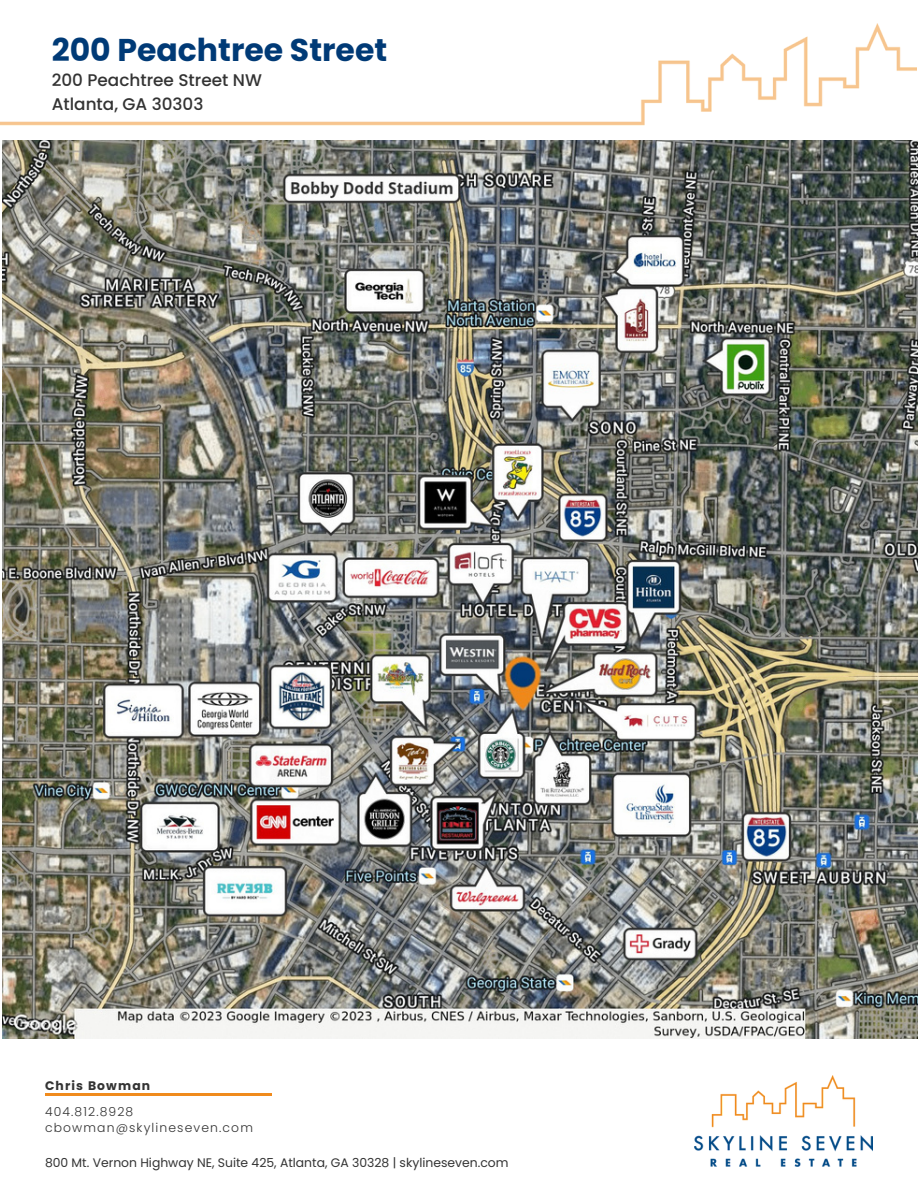
<style>
.page{position:relative;width:918px;height:1188px;background:#fff}
.page>*{position:absolute;margin:0;border:0;box-sizing:border-box;transform-origin:0 0}
.t1{font:700 31.5px "Poppins";color:#003a76}
.t2{font:500 16.8px/23.7px "Poppins";color:#333}
.t3{font:12.3px "Poppins";color:#333}
.t4{font:300 12.3px "Poppins";letter-spacing:.09em;color:#333}
.t5{font:700 12.3px "Poppins";letter-spacing:.09em;color:#333}
</style>
<div class="page">
<hr style="left:45px;top:1094px;width:226px;height:2px;background:#f08b1d">
<img style="left:694px;top:1076px;width:179px;height:91px">
<img style="left:0;top:24px;width:917px;height:102px">
<img style="left:2px;top:141px;width:916px;height:897px">
<p class="t1" style="left:52px;top:28px;width:337px">200 Peachtree Street</p>
<p class="t2" style="left:52px;top:68px;width:212px">200 Peachtree Street NW<br>Atlanta, GA 30303</p>
<h2 class="t5" style="left:45px;top:1077px;width:107px">Chris Bowman</h2>
<p class="t4" style="left:45px;top:1103px;width:90px">404.812.8928</p>
<p class="t4" style="left:45px;top:1119px;width:210px">cbowman@skylineseven.com</p>
<p class="t3" style="left:45px;top:1154px;width:465px">800 Mt. Vernon Highway NE, Suite 425, Atlanta, GA 30328 | skylineseven.com</p>
</div>
